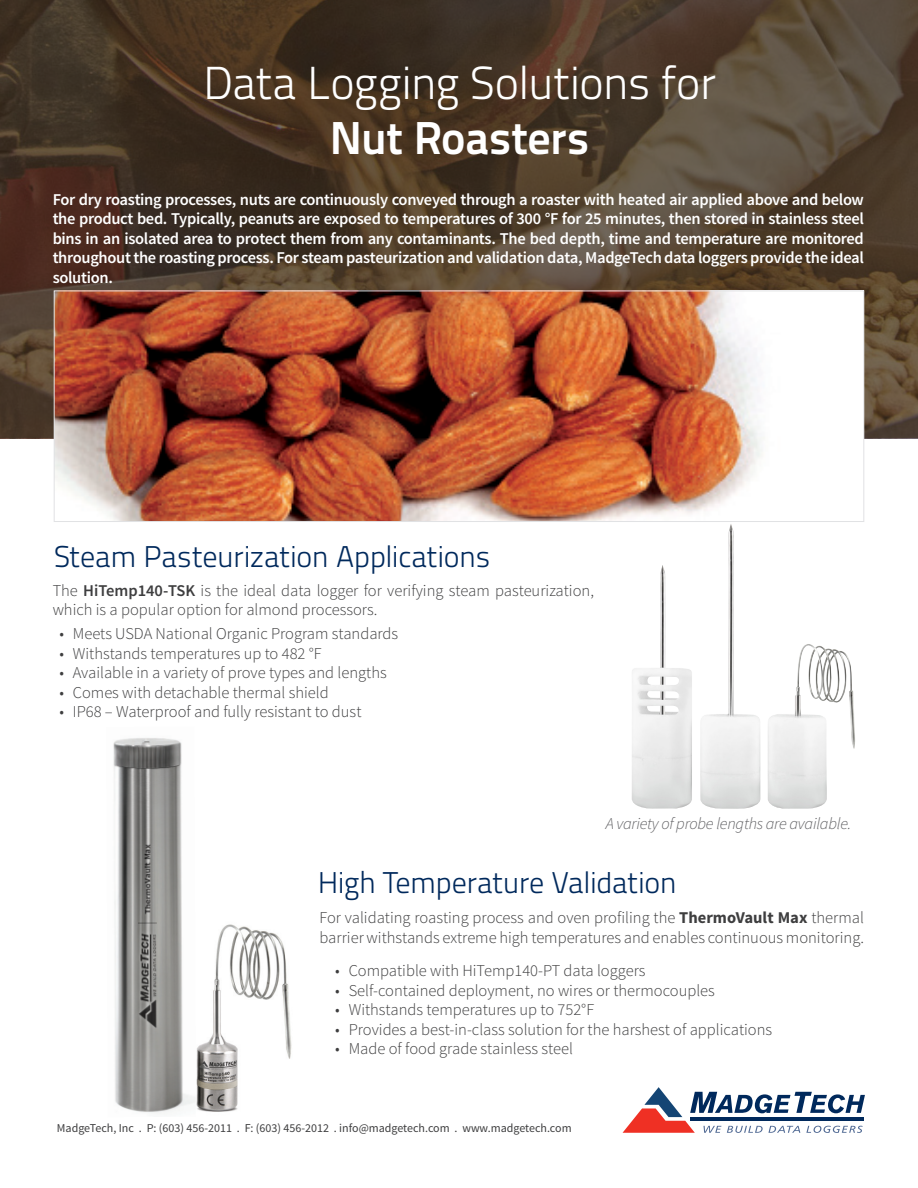
<style>
.page{position:relative;width:918px;height:1188px;background:#fff}
.page>*{position:absolute;margin:0;border:0;box-sizing:border-box;transform-origin:0 0}
.Header_Text{font:300 46.2px "Titillium Text 22 L";letter-spacing:-.015em;color:#fff}
.Header_Text-2{font:700 46.2px "Titillium Text 22 L";letter-spacing:-.015em;color:#fff}
.Header_Text-3{font:300 30px "Titillium Text 22 L";letter-spacing:-.01em;color:#00295c}
.Paragraph_Style_1{font:300 16.5px/19.5px "Source Sans Pro";color:#3e3e3f}
.t1{font:600 16.5px/19.5px "Source Sans Pro";letter-spacing:-.02em;color:#fff;text-align:justify}
.t2{font:italic 300 16.5px "Source Sans Pro";letter-spacing:-.015em;color:#606063}
.t3{font:12px "Source Sans Pro";color:#3e3e3f}
.s1{font-weight:600}
.s2{font-weight:700}
</style>
<div class="page">
<svg style="left:0;top:0;width:918px;height:438px;background:#4c3c2b"></svg>
<svg style="left:623px;top:1087px;width:242px;height:46px"></svg>
<hr style="left:690px;top:1117px;width:173px;height:3px;background:#00295c">
<img style="left:56px;top:293px;width:806px;height:227px">
<div style="left:54px;top:291px;width:810px;height:231px;border:1px solid #e1e2e4"></div>
<img style="left:632px;top:524px;width:223px;height:285px">
<img style="left:196px;top:924px;width:96px;height:188px">
<img style="left:113px;top:738px;width:83px;height:376px">
<p class="Header_Text" style="left:203px;top:49px;width:514px">Data Logging Solutions for</p>
<p class="Header_Text-2" style="left:330px;top:103px;width:261px">Nut Roasters</p>
<p class="t1" style="left:53px;top:190px;width:813px">For dry roasting processes, nuts are continuously conveyed through a roaster with heated air applied above and below the product bed. Typically, peanuts are exposed to temperatures of 300 °F for 25 minutes, then stored in stainless steel bins in an isolated area to protect them from any contaminants. The bed depth, time and temperature are monitored throughout the roasting process. For steam pasteurization and validation data, MadgeTech data loggers provide the ideal solution.</p>
<p class="Header_Text-3" style="left:54px;top:535px;width:438px">Steam Pasteurization Applications</p>
<p class="Paragraph_Style_1" style="left:53px;top:580px;width:543px">The <span class="s1">HiTemp140-TSK</span> is the ideal data logger for verifying steam pasteurization, which is a popular option for almond processors.</p>
<p class="Paragraph_Style_1" style="left:59px;top:624px;width:340px">• Meets USDA National Organic Program standards</p>
<p class="Paragraph_Style_1" style="left:59px;top:644px;width:264px">• Withstands temperatures up to 482 °F</p>
<p class="Paragraph_Style_1" style="left:59px;top:663px;width:329px">• Available in a variety of prove types and lengths</p>
<p class="Paragraph_Style_1" style="left:59px;top:683px;width:271px">• Comes with detachable thermal shield</p>
<p class="Paragraph_Style_1" style="left:59px;top:702px;width:304px">• IP68 – Waterproof and fully resistant to dust</p>
<p class="t2" style="left:606px;top:813px;width:247px">A variety of probe lengths are available.</p>
<p class="Header_Text-3" style="left:318px;top:860px;width:361px">High Temperature Validation</p>
<p class="Paragraph_Style_1" style="left:320px;top:908px;width:546px">For validating roasting process and oven profiling the <span class="s2">ThermoVault Max</span> thermal barrier withstands extreme high temperatures and enables continuous monitoring.</p>
<p class="Paragraph_Style_1" style="left:335px;top:961px;width:312px">• Compatible with HiTemp140-PT data loggers</p>
<p class="Paragraph_Style_1" style="left:335px;top:981px;width:381px">• Self-contained deployment, no wires or thermocouples</p>
<p class="Paragraph_Style_1" style="left:335px;top:1000px;width:260px">• Withstands temperatures up to 752°F</p>
<p class="Paragraph_Style_1" style="left:335px;top:1020px;width:439px">• Provides a best-in-class solution for the harshest of applications</p>
<p class="Paragraph_Style_1" style="left:335px;top:1039px;width:239px">• Made of food grade stainless steel</p>
<p class="t3" style="left:57px;top:1120px;width:516px">MadgeTech, Inc . P: (603) 456-2011 . F: (603) 456-2012 . info@madgetech.com . www.madgetech.com</p>
</div>
